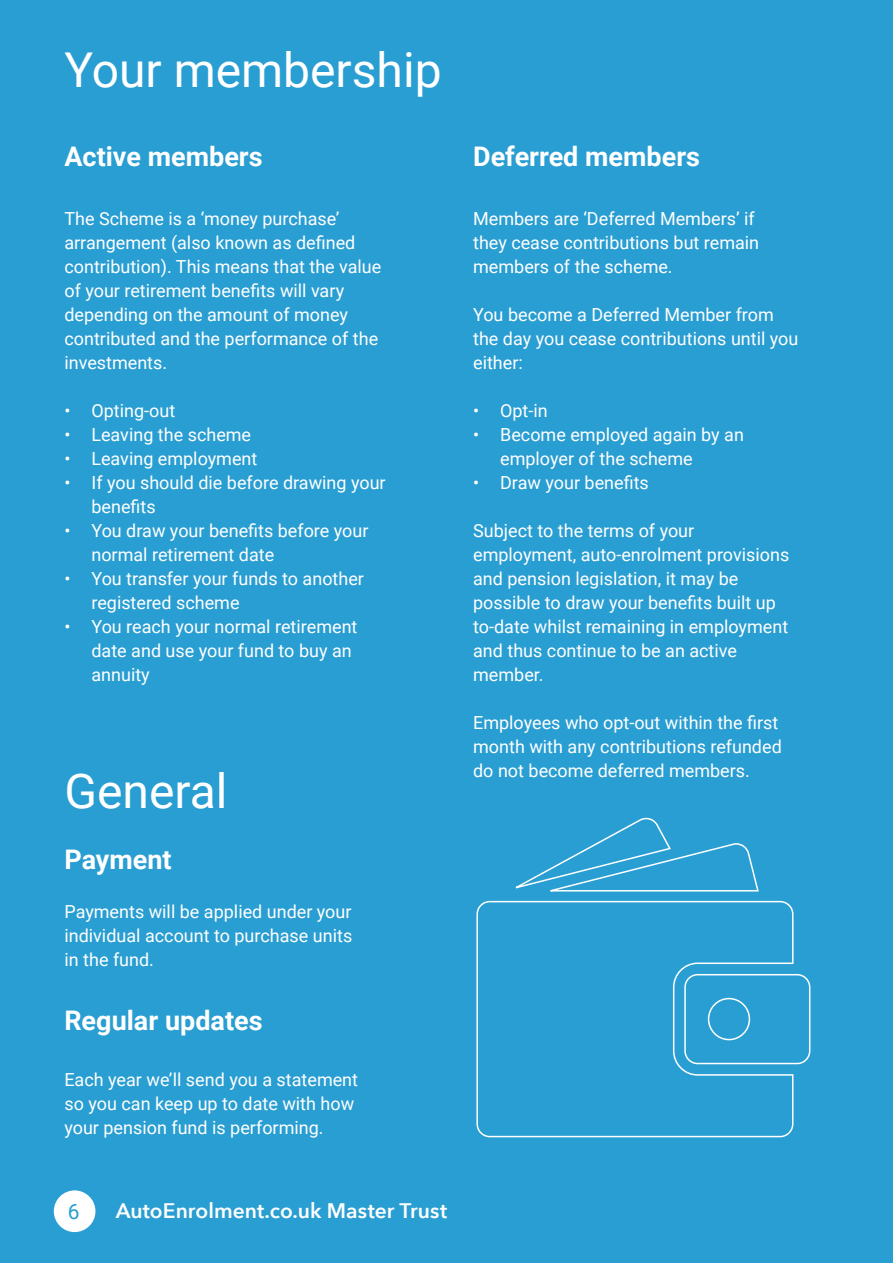
<style>
.page{position:relative;width:893px;height:1263px;background:#299ed2}
.page>*{position:absolute;margin:0;border:0;box-sizing:border-box;transform-origin:0 0}
.t1{font:48px "Roboto";color:#fff}
.t2{font:700 27px "Roboto";color:#fff}
.t3{font:600 21px "Avenir Next";color:#fff}
.t4{font:21px "Roboto";color:#299ed2}
.t5{font:18px/24px "Roboto";color:#fff}
</style>
<div class="page">
<svg style="left:515px;top:817px;width:244px;height:75px"></svg>
<svg style="left:476px;top:900px;width:318px;height:238px"></svg>
<svg style="left:683px;top:973px;width:128px;height:92px"></svg>
<div style="left:54px;top:1190px;width:41px;height:42px;background:#fff;border-radius:50%"></div>
<h1 class="t1" style="left:64px;top:36px;width:379px">Your membership</h1>
<h2 class="t2" style="left:64px;top:137px;width:200px">Active members</h2>
<h2 class="t2" style="left:473px;top:137px;width:228px">Deferred members</h2>
<p class="t5" style="left:64px;top:206px;width:318px">The Scheme is a ‘money purchase’ arrangement (also known as defined contribution). This means that the value of your retirement benefits will vary depending on the amount of money contributed and the performance of the investments.</p>
<p class="t5" style="left:64px;top:398px;width:112px">• Opting-out</p>
<p class="t5" style="left:64px;top:422px;width:188px">• Leaving the scheme</p>
<p class="t5" style="left:64px;top:446px;width:195px">• Leaving employment</p>
<p class="t5" style="left:91px;top:470px;width:296px;text-indent:-27px">• If you should die before drawing your benefits</p>
<p class="t5" style="left:91px;top:518px;width:279px;text-indent:-27px">• You draw your benefits before your normal retirement date</p>
<p class="t5" style="left:91px;top:566px;width:274px;text-indent:-27px">• You transfer your funds to another registered scheme</p>
<p class="t5" style="left:91px;top:614px;width:268px;text-indent:-27px">• You reach your normal retirement date and use your fund to buy an annuity</p>
<h1 class="t1" style="left:64px;top:757px;width:165px">General</h1>
<h2 class="t2" style="left:64px;top:840px;width:109px">Payment</h2>
<p class="t5" style="left:64px;top:898px;width:289px;text-align:justify">Payments will be applied under your individual account to purchase units in the fund.</p>
<h2 class="t2" style="left:64px;top:1002px;width:200px">Regular updates</h2>
<p class="t5" style="left:64px;top:1067px;width:295px">Each year we’ll send you a statement so you can keep up to date with how your pension fund is performing.</p>
<p class="t4" style="left:68px;top:1197px;width:13px">6</p>
<p class="t3" style="left:116px;top:1193px;width:333px">AutoEnrolment.co.uk Master Trust</p>
<p class="t5" style="left:473px;top:206px;width:288px">Members are ‘Deferred Members’ if they cease contributions but remain members of the scheme.</p>
<p class="t5" style="left:473px;top:302px;width:327px">You become a Deferred Member from the day you cease contributions until you either:</p>
<p class="t5" style="left:473px;top:398px;width:76px">• Opt-in</p>
<p class="t5" style="left:500px;top:422px;width:245px;text-indent:-27px">• Become employed again by an employer of the scheme</p>
<p class="t5" style="left:473px;top:470px;width:177px">• Draw your benefits</p>
<p class="t5" style="left:473px;top:518px;width:318px">Subject to the terms of your employment, auto-enrolment provisions and pension legislation, it may be possible to draw your benefits built up to-date whilst remaining in employment and thus continue to be an active member.</p>
<p class="t5" style="left:473px;top:710px;width:310px">Employees who opt-out within the first month with any contributions refunded do not become deferred members.</p>
</div>
